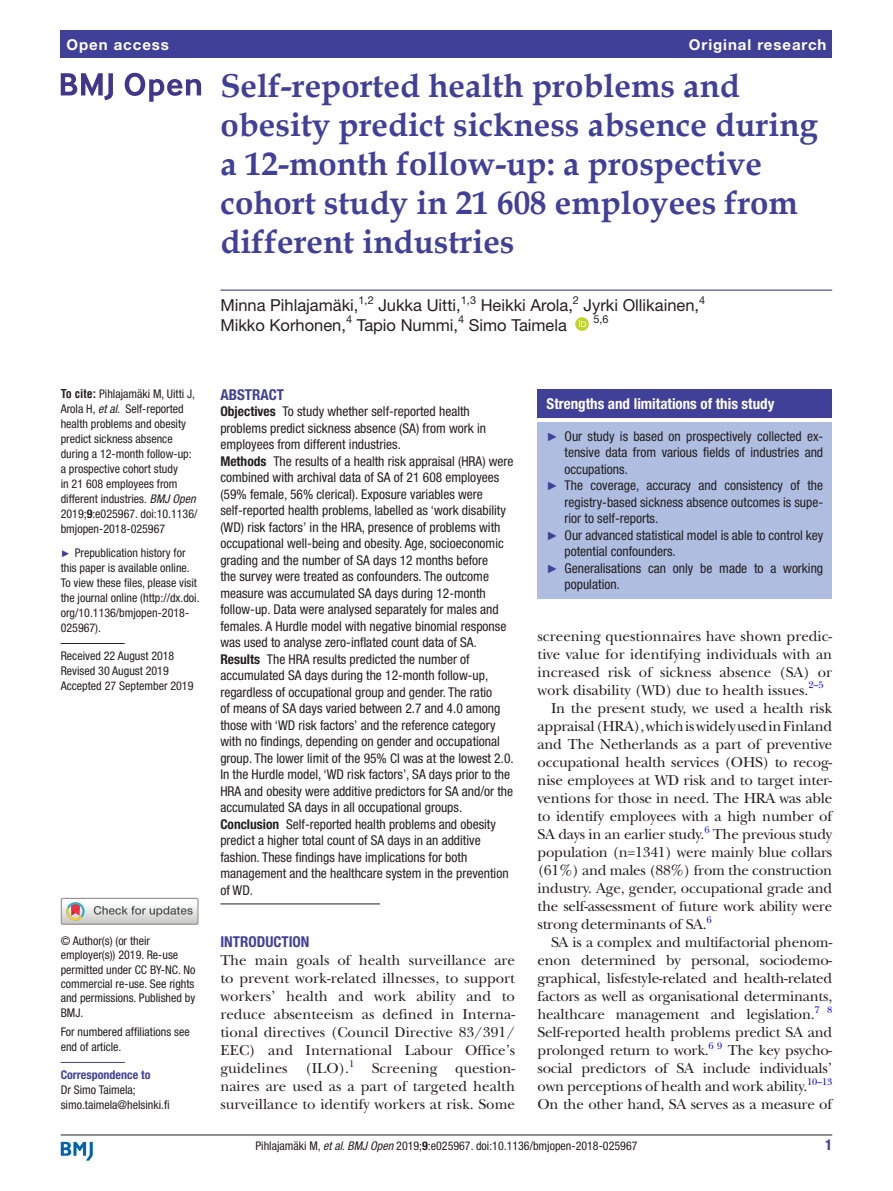
<style>
.page{position:relative;width:893px;height:1191px;background:#fff}
.page>*{position:absolute;margin:0;border:0;box-sizing:border-box;transform-origin:0 0}
.t1{font:700 33px/39px "Book Antiqua";color:#414099}
.t2{font:16.5px "Helvetica Neue LT Std";color:#231f20}
.t3{font:15px/18px "New Baskerville";letter-spacing:-.015em;color:#231f20;text-align:justify}
.t4{font:700 condensed 15px "Helvetica Neue LT Std";color:#fff}
.t5{font:700 15px "Helvetica Neue LT Std";letter-spacing:.065em;color:#fff}
.t6{font:700 condensed 15px "Helvetica Neue LT Std";color:#414099}
.t7{font:condensed 13.5px/16.5px "Helvetica Neue LT Std";color:#231f20}
.t8{font:condensed 12px/15px "Helvetica Neue LT Std";color:#231f20}
.t9{font:700 condensed 12px "Helvetica Neue LT Std";color:#414099}
.t10{font:10.95px "Helvetica Neue LT Std";color:#231f20}
.t11{font:9.9px "New Baskerville";color:#00f}
.s1{font-family:"Helvetica LT Std";font-weight:700}
.s2{font-style:italic}
.s3{font-weight:700}
.s4{font-family:"Arial";font-stretch:normal;font-size:9.75px;color:#414099}
.s5{font-family:"Arial";font-stretch:normal;font-size:12px;color:#414099}
</style>
<div class="page">
<hr style="left:61px;top:1134px;width:771px;height:1px;background:#231f20">
<svg style="left:61px;top:1141px;width:32px;height:19px"></svg>
<div style="left:61px;top:31px;width:771px;height:27px;background:#414099"></div>
<hr style="left:220px;top:289px;width:612px;height:2px;background:#414099">
<svg style="left:575px;top:317px;width:14px;height:14px"></svg>
<hr style="left:61px;top:643px;width:64px;height:1px;background:#231f20">
<hr style="left:61px;top:1062px;width:64px;height:1px;background:#414099">
<svg style="left:61px;top:73px;width:52px;height:27px"></svg>
<svg style="left:125px;top:73px;width:76px;height:29px"></svg>
<div style="left:61px;top:897px;width:138px;height:27px;border:1px solid #969090"></div>
<svg style="left:61px;top:898px;width:137px;height:26px"></svg>
<hr style="left:220px;top:903px;width:160px;height:1px;background:#231f20">
<div style="left:538px;top:389px;width:294px;height:29px;background:#414099"></div>
<div style="left:538px;top:422px;width:294px;height:176px;background:#afbde1"></div>
<p class="t5" style="left:66px;top:35px;width:104px">Open access</p>
<p class="t5" style="left:689px;top:35px;width:139px">Original research</p>
<h1 class="t1" style="left:220px;top:66px;width:599px">Self-reported health problems and obesity predict sickness absence during a 12-month follow-up: a prospective cohort study in 21 608 employees from different industries</h1>
<p class="t2" style="left:220px;top:296px;width:140px">Minna Pihlajamäki,</p>
<p class="t10" style="left:359px;top:293px;width:17px">1,2</p>
<p class="t2" style="left:378px;top:296px;width:84px">Jukka Uitti,</p>
<p class="t10" style="left:461px;top:293px;width:17px">1,3</p>
<p class="t2" style="left:481px;top:296px;width:94px">Heikki Arola,</p>
<p class="t10" style="left:573px;top:293px;width:8px">2</p>
<p class="t2" style="left:584px;top:296px;width:117px">Jyrki Ollikainen,</p>
<p class="t10" style="left:699px;top:293px;width:8px">4</p>
<p class="t2" style="left:220px;top:315px;width:127px">Mikko Korhonen,</p>
<p class="t10" style="left:346px;top:313px;width:8px">4</p>
<p class="t2" style="left:357px;top:315px;width:103px">Tapio Nummi,</p>
<p class="t10" style="left:458px;top:313px;width:8px">4</p>
<p class="t2" style="left:469px;top:315px;width:100px">Simo Taimela</p>
<p class="t10" style="left:593px;top:313px;width:17px">5,6</p>
<p class="t8" style="left:61px;top:386px;width:138px"><span class="s1">To cite:</span> Pihlajamäki M, Uitti J,<br>Arola H, <span class="s2">et al</span>. Self-reported health problems and obesity predict sickness absence during a 12-month follow-up: a prospective cohort study<br>in 21 608 employees from different industries. <span class="s2">BMJ Open<br></span>2019;<span class="s3">9</span>:e025967. doi:10.1136/ bmjopen-2018-025967</p>
<p class="t8" style="left:61px;top:545px;width:140px"><span class="s4">►</span> Prepublication history for this paper is available online.<br>To view these files, please visit the journal online (http://dx.doi. org/10.1136/bmjopen-2018-<br>025967).</p>
<p class="t8" style="left:61px;top:648px;width:134px">Received 22 August 2018<br>Revised 30 August 2019<br>Accepted 27 September 2019</p>
<p class="t8" style="left:61px;top:933px;width:136px;line-height:14.4px">© Author(s) (or their employer(s)) 2019. Re-use permitted under CC BY-NC. No commercial re-use. See rights and permissions. Published by<br>BMJ.</p>
<p class="t8" style="left:61px;top:1024px;width:130px">For numbered affiliations see end of article.</p>
<p class="t9" style="left:61px;top:1067px;width:91px">Correspondence to</p>
<p class="t8" style="left:61px;top:1082px;width:110px">Dr Simo Taimela; simo.taimela@helsinki.fi</p>
<p class="t6" style="left:220px;top:385px;width:65px">ABSTRACT</p>
<p class="t7" style="left:220px;top:403px;width:295px"><span class="s3">Objectives</span> To study whether self-reported health problems predict sickness absence (SA) from work in employees from different industries.<br><span class="s3">Methods</span> The results of a health risk appraisal (HRA) were combined with archival data of SA of 21 608 employees (59% female, 56% clerical). Exposure variables were self-reported health problems, labelled as ‘work disability (WD) risk factors’ in the HRA, presence of problems with occupational well-being and obesity. Age, socioeconomic grading and the number of SA days 12 months before<br>the survey were treated as confounders. The outcome measure was accumulated SA days during 12-month follow-up. Data were analysed separately for males and females. A Hurdle model with negative binomial response was used to analyse zero-inflated count data of SA.<br><span class="s3">Results</span> The HRA results predicted the number of accumulated SA days during the 12-month follow-up, regardless of occupational group and gender. The ratio<br>of means of SA days varied between 2.7 and 4.0 among those with ‘WD risk factors’ and the reference category with no findings, depending on gender and occupational group. The lower limit of the 95% CI was at the lowest 2.0.<br>In the Hurdle model, ‘WD risk factors’, SA days prior to the HRA and obesity were additive predictors for SA and/or the accumulated SA days in all occupational groups.<br><span class="s3">Conclusion</span> Self-reported health problems and obesity predict a higher total count of SA days in an additive fashion. These findings have implications for both management and the healthcare system in the prevention of WD.</p>
<p class="t6" style="left:220px;top:933px;width:61px">Introductio</p>
<p class="t6" style="left:301px;top:933px;width:10px">n</p>
<p class="t3" style="left:220px;top:951px;width:296px">The main goals of health surveillance are to prevent work-related illnesses, to support workers’ health and work ability and to reduce absenteeism as defined in Interna&shy;tional directives (Council Directive 83/391/ EEC) and International Labour Office’s guidelines (ILO).</p>
<p class="t11" style="left:349px;top:1057px;width:7px">1</p>
<p class="t3" style="left:220px;top:1059px;width:296px;text-indent:151px">Screening question&shy;naires are used as a part of targeted health surveillance to identify workers at risk. Some</p>
<p class="t4" style="left:547px;top:394px;width:229px">Strengths and limitations of this study</p>
<p class="t7" style="left:547px;top:427px;width:278px"><span class="s5">►</span> Our study is based on prospectively collected ex-</p>
<p class="t7" style="left:565px;top:444px;width:260px">tensive data from various fields of industries and</p>
<p class="t7" style="left:565px;top:460px;width:65px">occupations.</p>
<p class="t7" style="left:547px;top:477px;width:278px"><span class="s5">►</span> The coverage, accuracy and consistency of the</p>
<p class="t7" style="left:565px;top:493px;width:260px">registry-based sickness absence outcomes is supe-</p>
<p class="t7" style="left:565px;top:510px;width:95px">rior to self-reports.</p>
<p class="t7" style="left:547px;top:526px;width:278px"><span class="s5">►</span> Our advanced statistical model is able to control key</p>
<p class="t7" style="left:565px;top:543px;width:113px">potential confounders.</p>
<p class="t7" style="left:547px;top:559px;width:278px"><span class="s5">►</span> Generalisations can only be made to a working</p>
<p class="t7" style="left:565px;top:576px;width:57px">population.</p>
<p class="t3" style="left:538px;top:627px;width:296px">screening questionnaires have shown predic-</p>
<p class="t3" style="left:538px;top:645px;width:296px">tive value for identifying individuals with an</p>
<p class="t3" style="left:538px;top:663px;width:296px">increased risk of sickness absence (SA) or</p>
<p class="t3" style="left:538px;top:681px;width:288px">work disability (WD) due to health issues.<sup>2–5</sup></p>
<p class="t3" style="left:551px;top:699px;width:283px">In the present study, we used a health risk</p>
<p class="t3" style="left:538px;top:717px;width:296px">appraisal (HRA), which is widely used in Finland</p>
<p class="t3" style="left:538px;top:735px;width:296px">and The Netherlands as a part of preventive</p>
<p class="t3" style="left:538px;top:753px;width:296px">occupational health services (OHS) to recog-</p>
<p class="t3" style="left:538px;top:771px;width:296px">nise employees at WD risk and to target inter-</p>
<p class="t3" style="left:538px;top:789px;width:296px">ventions for those in need. The HRA was able</p>
<p class="t3" style="left:538px;top:807px;width:296px">to identify employees with a high number of</p>
<p class="t3" style="left:538px;top:825px;width:168px">SA days in an earlier study.</p>
<p class="t11" style="left:704px;top:823px;width:7px">6</p>
<p class="t3" style="left:538px;top:825px;width:296px;text-indent:175px">The previous study population (n=1341) were mainly blue collars (61%) and males (88%) from the construction industry. Age, gender, occupational grade and the self-assessment of future work ability were strong determinants of SA.</p>
<p class="t11" style="left:707px;top:913px;width:7px">6</p>
<p class="t3" style="left:538px;top:933px;width:296px;text-indent:14px">SA is a complex and multifactorial phenom&shy;enon determined by personal, sociodemo&shy;graphical, lisfestyle-related and health-related factors as well as organisational determinants, healthcare management and legislation.<sup>7</sup> <sup>8<br></sup>Self-reported health problems predict SA and prolonged return to work.</p>
<p class="t11" style="left:709px;top:1039px;width:15px">6 9</p>
<p class="t3" style="left:538px;top:1041px;width:296px;text-indent:190px">The key psycho&shy;social predictors of SA include individuals’ own perceptions of health and work ability.</p>
<p class="t11" style="left:807px;top:1075px;width:27px">10–13</p>
<p class="t3" style="left:538px;top:1095px;width:296px">On the other hand, SA serves as a measure of</p>
<p class="t8" style="left:255px;top:1137px;width:384px">Pihlajamäki M, <span class="s2">et al</span>. <span class="s2">BMJ Open</span> 2019;<span class="s3">9</span>:e025967. doi:10.1136/bmjopen-2018-025967</p>
<p class="t6" style="left:825px;top:1135px;width:9px">1</p>
</div>
